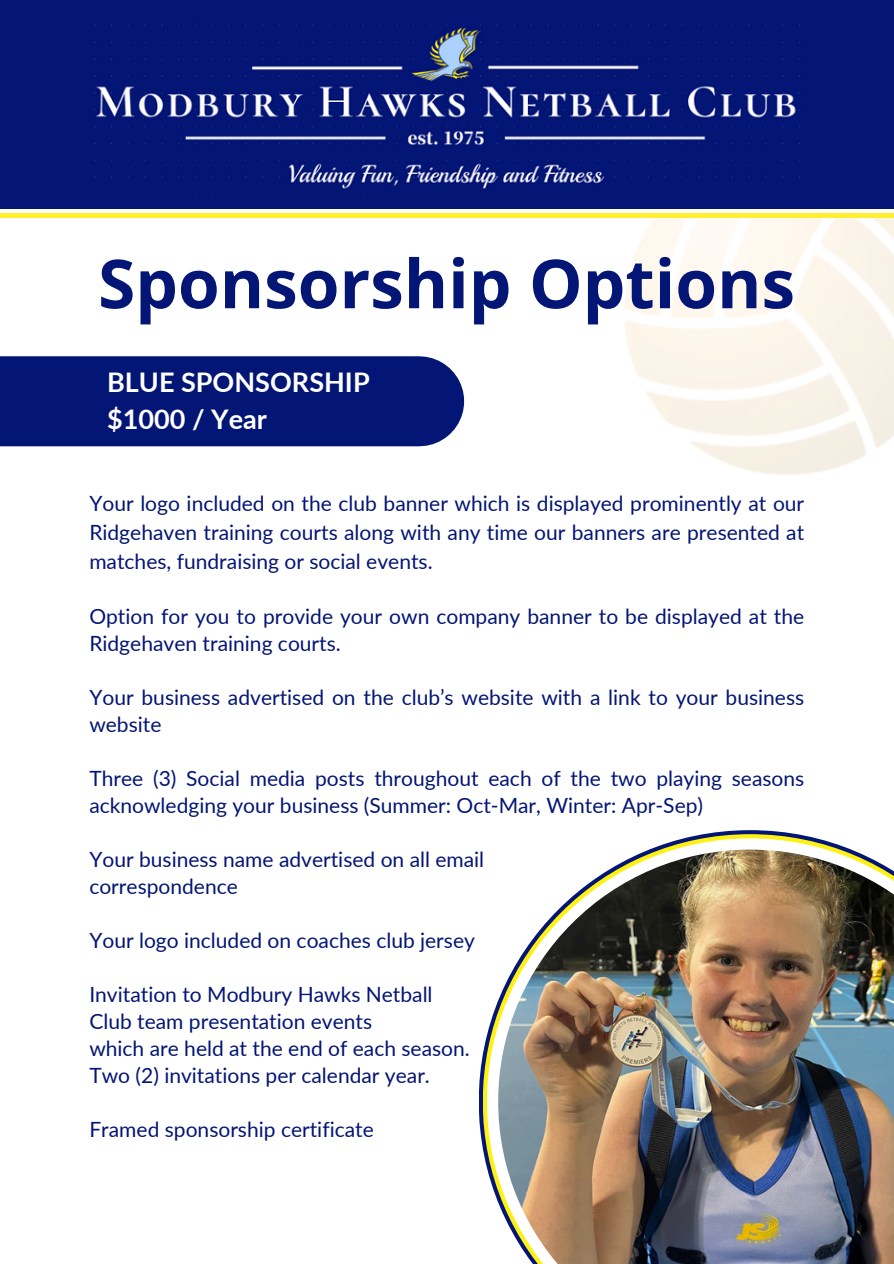
<style>
.page{position:relative;width:894px;height:1264px;background:#fff}
.page>*{position:absolute;margin:0;border:0;box-sizing:border-box;transform-origin:0 0}
.t1{font:700 67.5px "Open Sans";color:#031575}
.t2{font:700 27px/37.2px "Lato";color:#fff}
.t3{font:21px/27px "Lato";color:#031575}
</style>
<div class="page">
<img style="left:478px;top:217px;width:415px;height:258px">
<svg style="left:0;top:208px;width:893px;height:1px"></svg>
<div style="left:0;top:0;width:893px;height:208px;background:#031575"></div>
<div style="left:0;top:356px;width:419px;height:90px;background:#031575"></div>
<img style="left:94px;top:25px;width:706px;height:169px">
<svg style="left:482px;top:834px;width:333px;height:334px"></svg>
<svg style="left:487px;top:838px;width:363px;height:364px"></svg>
<img style="left:498px;top:849px;width:395px;height:414px">
<p class="t1" style="left:98px;top:236px;width:698px">Sponsorship Options</p>
<p class="t2" style="left:107px;top:363px;width:264px">BLUE SPONSORSHIP $1000 / Year</p>
<p class="t3" style="left:89px;top:488px;width:716px;line-height:29.2px;text-align:justify">Your logo included on the club banner which is displayed prominently at our Ridgehaven training courts along with any time our banners are presented at matches, fundraising or social events.</p>
<p class="t3" style="left:89px;top:602px;width:716px">Option for you to provide your own company banner to be displayed at the<br>Ridgehaven training courts.</p>
<p class="t3" style="left:89px;top:683px;width:716px">Your business advertised on the club’s website with a link to your business website</p>
<p class="t3" style="left:89px;top:764px;width:716px">Three (3) Social media posts throughout each of the two playing seasons acknowledging your business (Summer: Oct-Mar, Winter: Apr-Sep)</p>
<p class="t3" style="left:89px;top:845px;width:396px">Your business name advertised on all email</p>
<p class="t3" style="left:89px;top:872px;width:150px">correspondence</p>
<h1 class="t3" style="left:89px;top:926px;width:387px">Your logo included on coaches club jersey</h1>
<p class="t3" style="left:89px;top:980px;width:344px">Invitation to Modbury Hawks Netball</p>
<h2 class="t3" style="left:89px;top:1007px;width:284px">Club team presentation events</h2>
<p class="t3" style="left:89px;top:1034px;width:382px">which are held at the end of each season.</p>
<p class="t3" style="left:89px;top:1061px;width:342px">Two (2) invitations per calendar year.</p>
<p class="t3" style="left:89px;top:1115px;width:286px">Framed sponsorship certificate</p>
</div>
